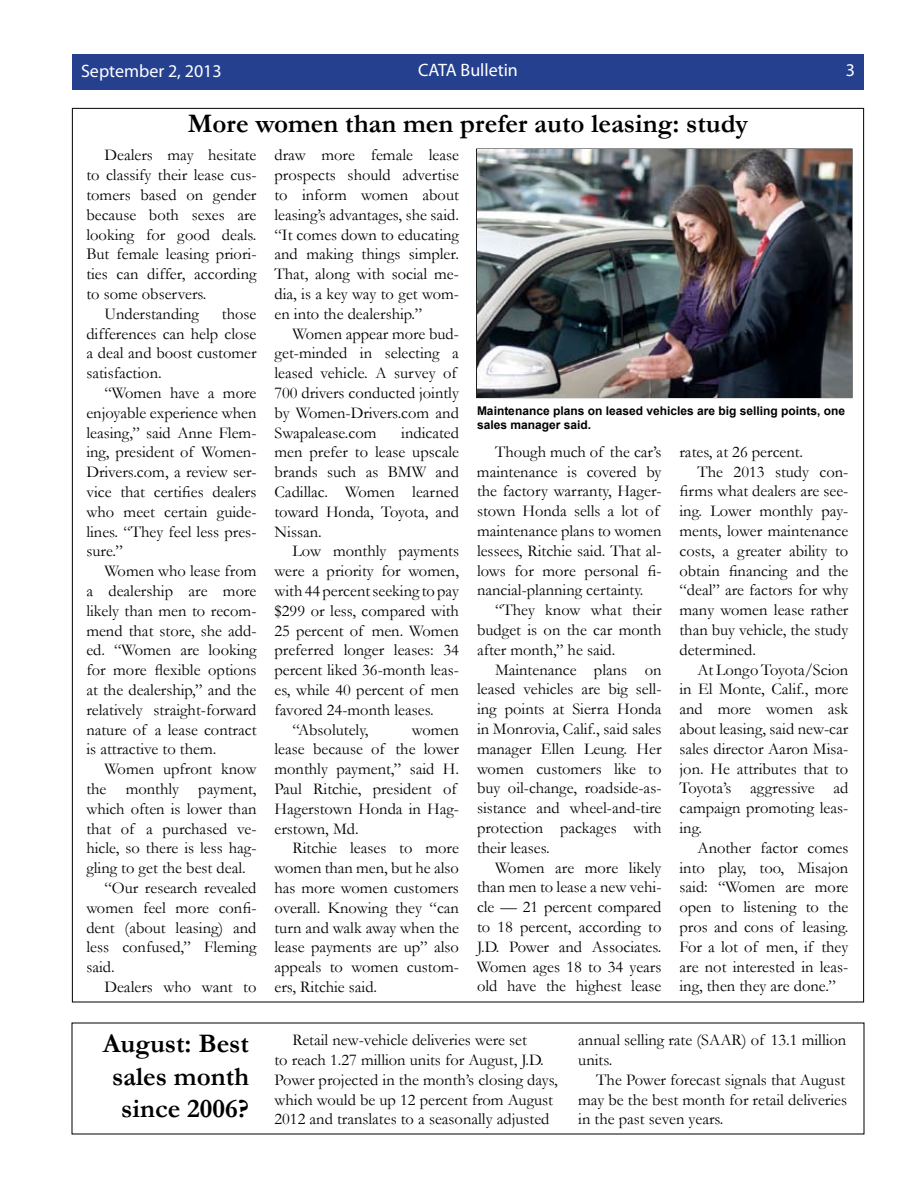
<style>
.page{position:relative;width:918px;height:1188px;background:#fff}
.page>*{position:absolute;margin:0;border:0;box-sizing:border-box;transform-origin:0 0}
.t1{font:700 27px/32.4px "Garamond";color:#000;text-align:right}
.t2{font:18px "Myriad Pro";color:#fff}
.t3{font:16.5px/19.8px "Garamond";color:#000;text-align:justify}
.t4{font:700 12px/14.4px "Arial";color:#000}
</style>
<div class="page">
<div style="left:72px;top:54px;width:792px;height:36px;background:#24408f"></div>
<img style="left:477px;top:150px;width:374px;height:248px">
<p class="t2" style="left:418px;top:58px;width:101px">CATA Bulletin</p>
<p class="t2" style="left:846px;top:58px;width:11px">3</p>
<h1 class="t1" style="left:188px;top:107px;width:562px">More women than men prefer auto leasing: study</h1>
<p class="t2" style="left:81px;top:59px;width:142px">September 2, 2013</p>
<p class="t3" style="left:104px;top:145px;width:154px">Dealers may hesitate</p>
<p class="t3" style="left:86px;top:165px;width:172px">to classify their lease cus-</p>
<p class="t3" style="left:86px;top:185px;width:172px">tomers based on gender</p>
<p class="t3" style="left:86px;top:204px;width:172px">because both sexes are</p>
<p class="t3" style="left:86px;top:224px;width:172px">looking for good deals.</p>
<p class="t3" style="left:86px;top:244px;width:172px">But female leasing priori-</p>
<p class="t3" style="left:86px;top:264px;width:172px">ties can differ, according</p>
<p class="t3" style="left:86px;top:284px;width:122px">to some observers.</p>
<p class="t3" style="left:104px;top:303px;width:96px">Understanding</p>
<p class="t3" style="left:86px;top:303px;width:172px;text-indent:136px">those differences can help close a deal and boost customer satisfaction.</p>
<p class="t3" style="left:86px;top:383px;width:172px;text-indent:18px">“Women have a more enjoyable experience when leasing,” said Anne Flem&shy;ing, president of Women-Drivers.com, a review ser&shy;vice that certifies dealers who meet certain guide&shy;lines. “They feel less pres&shy;sure.”</p>
<p class="t3" style="left:86px;top:561px;width:172px;text-indent:18px">Women who lease from a dealership are more likely than men to recom&shy;mend that store, she add&shy;ed. “Women are looking for more flexible options at the dealership,” and the relatively straight-forward nature of a lease contract is attractive to them.</p>
<p class="t3" style="left:104px;top:759px;width:154px">Women upfront know</p>
<p class="t3" style="left:86px;top:779px;width:172px">the monthly payment,</p>
<p class="t3" style="left:86px;top:798px;width:172px">which often is lower than</p>
<p class="t3" style="left:86px;top:818px;width:172px">that of a purchased ve-</p>
<p class="t3" style="left:86px;top:838px;width:172px">hicle, so there is less hag-</p>
<p class="t3" style="left:86px;top:858px;width:161px">gling to get the best deal.</p>
<p class="t3" style="left:104px;top:878px;width:154px">“Our research revealed</p>
<p class="t3" style="left:86px;top:897px;width:172px">women feel more confi-</p>
<p class="t3" style="left:86px;top:917px;width:172px">dent (about leasing) and</p>
<p class="t3" style="left:86px;top:937px;width:172px">less confused,” Fleming</p>
<p class="t3" style="left:86px;top:957px;width:30px">said.</p>
<p class="t3" style="left:104px;top:977px;width:154px">Dealers who want to</p>
<p class="t3" style="left:274px;top:145px;width:186px">draw more female lease prospects should advertise to inform women about leasing’s advantages, she said. “It comes down to educating and making things simpler.<br>That, along with social me&shy;dia, is a key way to get wom&shy;en into the dealership.”</p>
<p class="t3" style="left:274px;top:323px;width:186px;text-align:left;text-indent:18px">Women appear more bud&shy;get-minded in selecting a leased vehicle. A survey of<br>700 drivers conducted jointly by Women-Drivers.com and<br>Swapalease.com</p>
<p class="t3" style="left:274px;top:422px;width:186px;text-indent:127px">indicated men prefer to lease upscale brands such as BMW and Cadillac. Women learned toward Honda, Toyota, and Nissan.</p>
<p class="t3" style="left:293px;top:541px;width:168px">Low monthly payments</p>
<p class="t3" style="left:275px;top:561px;width:186px">were a priority for women,</p>
<p class="t3" style="left:275px;top:581px;width:186px">with 44 percentseeking to pay</p>
<p class="t3" style="left:275px;top:600px;width:186px">$299 or less, compared with</p>
<p class="t3" style="left:275px;top:620px;width:186px">25 percent of men. Women</p>
<p class="t3" style="left:275px;top:640px;width:186px">preferred longer leases: 34</p>
<p class="t3" style="left:275px;top:660px;width:186px">percent liked 36-month leas-</p>
<p class="t3" style="left:275px;top:680px;width:186px">es, while 40 percent of men</p>
<p class="t3" style="left:275px;top:699px;width:161px">favored 24-month leases.</p>
<p class="t3" style="left:293px;top:719px;width:78px">“Absolutely,</p>
<p class="t3" style="left:275px;top:719px;width:186px;text-align:left;text-indent:137px">women lease because of the lower monthly payment,” said H.<br>Paul Ritchie, president of<br>Hagerstown Honda in Hag&shy;erstown, Md.</p>
<p class="t3" style="left:274px;top:838px;width:186px;text-indent:18px">Ritchie leases to more women than men, but he also has more women customers overall. Knowing they “can turn and walk away when the lease payments are up” also appeals to women custom&shy;ers, Ritchie said.</p>
<p class="t4" style="left:477px;top:404px;width:370px">Maintenance plans on leased vehicles are big selling points, one sales manager said.</p>
<p class="t3" style="left:477px;top:441px;width:186px;text-align:left;text-indent:18px">Though much of the car’s maintenance is covered by the factory warranty, Hager&shy;stown Honda sells a lot of maintenance plans to women lessees, Ritchie said. That al&shy;lows for more personal fi&shy;nancial-planning certainty.</p>
<p class="t3" style="left:477px;top:600px;width:186px;text-indent:18px">“They know what their budget is on the car month after month,” he said.</p>
<p class="t3" style="left:477px;top:659px;width:186px;text-indent:18px">Maintenance plans on leased vehicles are big sell&shy;ing points at Sierra Honda in Monrovia, Calif., said sales manager Ellen Leung. Her women customers like to buy oil-change, roadside-as&shy;sistance and wheel-and-tire protection packages with their leases.</p>
<p class="t3" style="left:477px;top:857px;width:186px;text-indent:18px">Women are more likely than men to lease a new vehi&shy;cle — 21 percent compared to 18 percent, according to J.D. Power and Associates.<br>Women ages 18 to 34 years old have the highest lease</p>
<p class="t3" style="left:679px;top:441px;width:125px">rates, at 26 percent.</p>
<p class="t3" style="left:697px;top:461px;width:152px">The 2013 study con-</p>
<p class="t3" style="left:680px;top:481px;width:170px">firms what dealers are see-</p>
<p class="t3" style="left:679px;top:501px;width:170px">ing. Lower monthly pay-</p>
<p class="t3" style="left:679px;top:520px;width:170px">ments, lower maintenance</p>
<p class="t3" style="left:679px;top:540px;width:170px">costs, a greater ability to</p>
<p class="t3" style="left:680px;top:560px;width:170px">obtain financing and the</p>
<p class="t3" style="left:680px;top:580px;width:170px">“deal” are factors for why</p>
<p class="t3" style="left:680px;top:600px;width:170px">many women lease rather</p>
<p class="t3" style="left:680px;top:619px;width:170px">than buy vehicle, the study</p>
<p class="t3" style="left:679px;top:639px;width:78px">determined.</p>
<p class="t3" style="left:697px;top:659px;width:152px">At Longo Toyota/Scion</p>
<p class="t3" style="left:679px;top:679px;width:170px">in El Monte, Calif., more</p>
<p class="t3" style="left:679px;top:699px;width:170px">and more women ask</p>
<p class="t3" style="left:679px;top:718px;width:170px">about leasing, said new-car</p>
<p class="t3" style="left:679px;top:738px;width:170px">sales director Aaron Misa-</p>
<p class="t3" style="left:679px;top:758px;width:170px">jon. He attributes that to</p>
<p class="t3" style="left:679px;top:778px;width:170px">Toyota’s aggressive ad</p>
<p class="t3" style="left:679px;top:798px;width:170px">campaign promoting leas-</p>
<p class="t3" style="left:680px;top:817px;width:24px">ing.</p>
<p class="t3" style="left:698px;top:837px;width:152px">Another factor comes</p>
<p class="t3" style="left:680px;top:857px;width:170px">into play, too, Misajon</p>
<p class="t3" style="left:680px;top:877px;width:170px">said: “Women are more</p>
<p class="t3" style="left:680px;top:897px;width:170px">open to listening to the</p>
<p class="t3" style="left:680px;top:916px;width:170px">pros and cons of leasing.</p>
<p class="t3" style="left:680px;top:936px;width:170px">For a lot of men, if they</p>
<p class="t3" style="left:680px;top:956px;width:170px">are not interested in leas-</p>
<p class="t3" style="left:679px;top:976px;width:158px">ing, then they are done.”</p>
<h1 class="t1" style="left:103px;top:1028px;width:148px">August: Best sales month since 2006?</h1>
<p class="t3" style="left:274px;top:1030px;width:285px;text-align:left;text-indent:18px">Retail new-vehicle deliveries were set<br>to reach 1.27 million units for August, J.D.<br>Power projected in the month’s closing days, which would be up 12 percent from August 2012 and translates to a seasonally adjusted</p>
<p class="t3" style="left:578px;top:1030px;width:270px">annual selling rate (SAAR) of 13.1 million units.</p>
<p class="t3" style="left:578px;top:1069px;width:270px;text-indent:18px">The Power forecast signals that August may be the best month for retail deliveries in the past seven years.</p>
</div>
